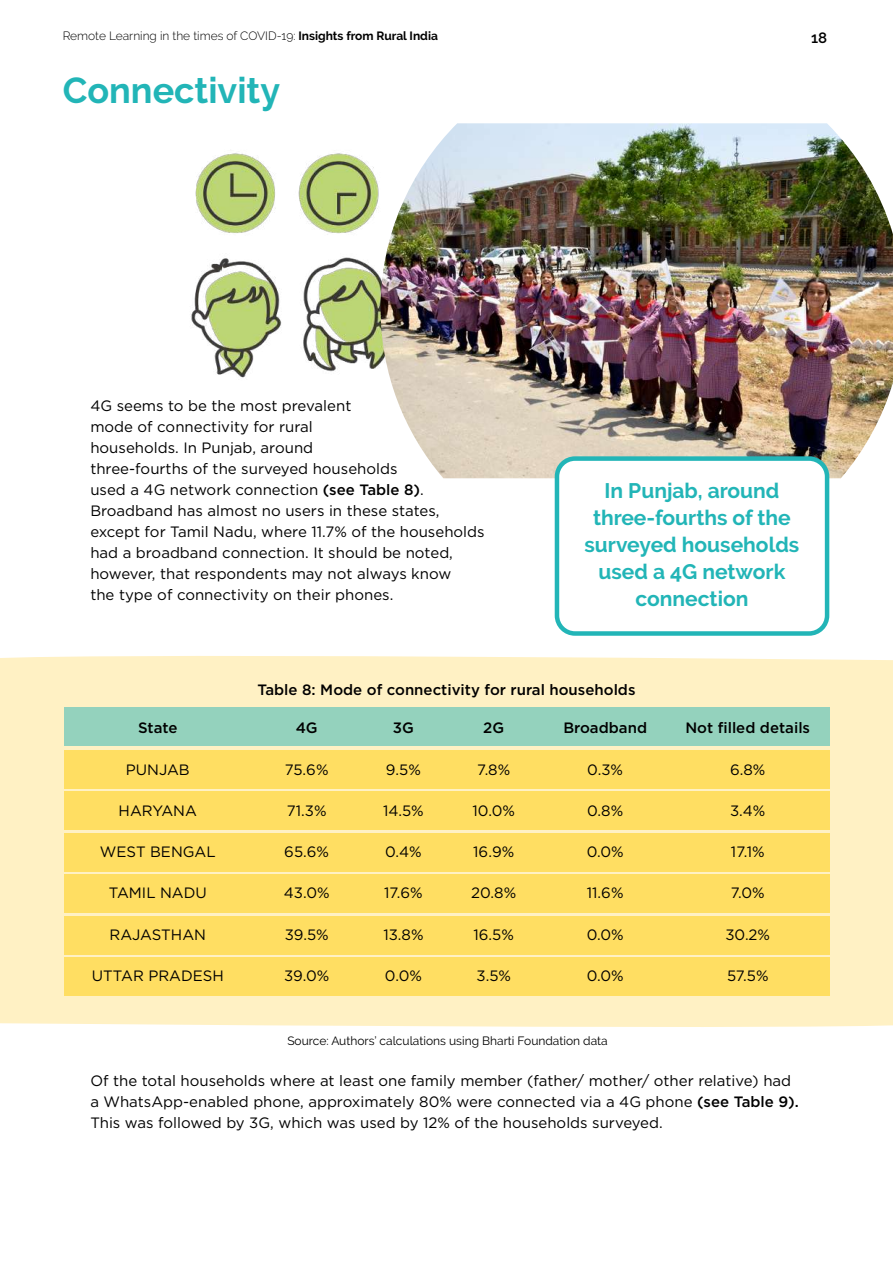
<style>
.page{position:relative;width:893px;height:1263px;background:#fff}
.page>*{position:absolute;margin:0;border:0;box-sizing:border-box;transform-origin:0 0}
.t1{font:700 36px "Raleway";color:#22b5b7}
.t2{font:700 21px/27px "Raleway";color:#22b5b7;text-align:center}
.t3{font:15px/21px "Gotham";color:#000}
.t4{font:500 15px "Gotham";color:#000}
.t5{font:600 15px "Raleway";color:#000}
.t6{font:300 12px "Raleway";color:#000}
.t7{font:12px "Raleway";color:#000}
.s1{font-weight:700}
.s2{font-weight:500}
</style>
<div class="page">
<img style="left:191px;top:153px;width:190px;height:225px">
<img style="left:381px;top:123px;width:512px;height:355px">
<div style="left:557px;top:459px;width:270px;height:174px;background:#fff;border-radius:18px"></div>
<div style="left:555px;top:456px;width:274px;height:180px;border:4px solid #22b5b7;border-radius:18px"></div>
<div style="left:0;top:656px;width:893px;height:371px;background:#fff1c4"></div>
<div style="left:64px;top:707px;width:765px;height:39px;background:#94d2bd"></div>
<div style="left:64px;top:750px;width:765px;height:38px;background:#ffde62"></div>
<div style="left:64px;top:791px;width:765px;height:39px;background:#ffde62"></div>
<div style="left:64px;top:833px;width:765px;height:38px;background:#ffde62"></div>
<div style="left:64px;top:874px;width:765px;height:39px;background:#ffde62"></div>
<div style="left:64px;top:916px;width:765px;height:38px;background:#ffde62"></div>
<div style="left:64px;top:957px;width:765px;height:38px;background:#ffde62"></div>
<p class="t6" style="left:63px;top:29px;width:377px">Remote Learning in the times of COVID-19: <span class="s1">Insights from Rural India</span></p>
<p class="t5" style="left:811px;top:29px;width:18px">18</p>
<h1 class="t1" style="left:63px;top:70px;width:219px">Connectivity</h1>
<p class="t3" style="left:90px;top:394px;width:396px">4G seems to be the most prevalent<br>mode of connectivity for rural<br>households. In Punjab, around<br>three-fourths of the surveyed households<br>used a 4G network connection <span class="s2">(see Table 8)</span>.<br>Broadband has almost no users in these states, except for Tamil Nadu, where 11.7% of the households had a broadband connection. It should be noted, however, that respondents may not always know<br>the type of connectivity on their phones.</p>
<h2 class="t2" style="left:584px;top:477px;width:216px">In Punjab, around three-fourths of the surveyed households used a 4G network connection</h2>
<p class="t4" style="left:138px;top:718px;width:41px">State</p>
<p class="t3" style="left:126px;top:758px;width:65px">PUNJAB</p>
<p class="t3" style="left:119px;top:800px;width:80px">HARYANA</p>
<p class="t3" style="left:100px;top:841px;width:117px">WEST BENGAL</p>
<p class="t3" style="left:109px;top:882px;width:100px">TAMIL NADU</p>
<p class="t3" style="left:110px;top:923px;width:98px">RAJASTHAN</p>
<p class="t3" style="left:92px;top:965px;width:134px">UTTAR PRADESH</p>
<p class="t4" style="left:257px;top:679px;width:380px">Table 8: Mode of connectivity for rural households</p>
<p class="t4" style="left:296px;top:718px;width:23px">4G</p>
<p class="t3" style="left:285px;top:758px;width:45px">75.6%</p>
<p class="t3" style="left:287px;top:800px;width:41px">71.3%</p>
<p class="t3" style="left:284px;top:841px;width:46px">65.6%</p>
<p class="t3" style="left:284px;top:882px;width:47px">43.0%</p>
<p class="t3" style="left:285px;top:923px;width:46px">39.5%</p>
<p class="t3" style="left:284px;top:965px;width:47px">39.0%</p>
<p class="t4" style="left:393px;top:718px;width:23px">3G</p>
<p class="t3" style="left:386px;top:758px;width:36px">9.5%</p>
<p class="t3" style="left:383px;top:800px;width:42px">14.5%</p>
<p class="t3" style="left:385px;top:841px;width:38px">0.4%</p>
<p class="t3" style="left:384px;top:882px;width:40px">17.6%</p>
<p class="t3" style="left:383px;top:923px;width:42px">13.8%</p>
<p class="t3" style="left:385px;top:965px;width:39px">0.0%</p>
<p class="t4" style="left:483px;top:718px;width:22px">2G</p>
<p class="t3" style="left:477px;top:758px;width:35px">7.8%</p>
<p class="t3" style="left:473px;top:800px;width:44px">10.0%</p>
<p class="t3" style="left:473px;top:841px;width:42px">16.9%</p>
<p class="t3" style="left:471px;top:882px;width:47px">20.8%</p>
<p class="t3" style="left:474px;top:923px;width:42px">16.5%</p>
<p class="t3" style="left:476px;top:965px;width:36px">3.5%</p>
<p class="t4" style="left:563px;top:718px;width:85px">Broadband</p>
<p class="t3" style="left:587px;top:758px;width:37px">0.3%</p>
<p class="t3" style="left:587px;top:800px;width:38px">0.8%</p>
<p class="t3" style="left:587px;top:841px;width:39px">0.0%</p>
<p class="t3" style="left:587px;top:882px;width:38px">11.6%</p>
<p class="t3" style="left:587px;top:923px;width:39px">0.0%</p>
<p class="t3" style="left:587px;top:965px;width:39px">0.0%</p>
<p class="t7" style="left:287px;top:1034px;width:322px">Source: Authors’ calculations using Bharti Foundation data</p>
<p class="t4" style="left:685px;top:718px;width:126px">Not filled details</p>
<p class="t3" style="left:730px;top:758px;width:37px">6.8%</p>
<p class="t3" style="left:730px;top:800px;width:37px">3.4%</p>
<p class="t3" style="left:731px;top:841px;width:35px">17.1%</p>
<p class="t3" style="left:731px;top:882px;width:36px">7.0%</p>
<p class="t3" style="left:725px;top:923px;width:46px">30.2%</p>
<p class="t3" style="left:727px;top:965px;width:43px">57.5%</p>
<p class="t3" style="left:90px;top:1069px;width:710px">Of the total households where at least one family member (father/ mother/ other relative) had a WhatsApp-enabled phone, approximately 80% were connected via a 4G phone <span class="s2">(see Table 9).<br></span>This was followed by 3G, which was used by 12% of the households surveyed.</p>
</div>
